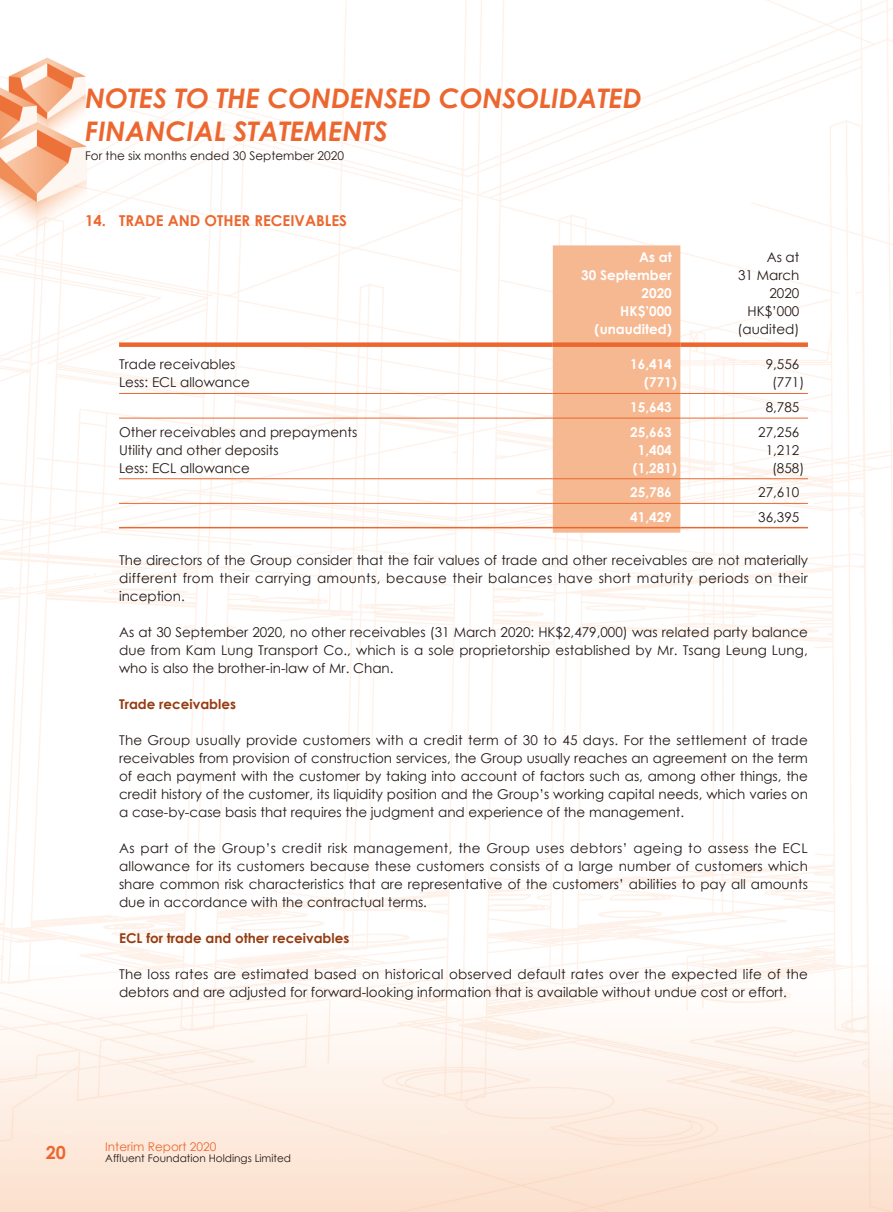
<style>
.page{position:relative;width:893px;height:1212px;background:#fff}
.page>*{position:absolute;margin:0;border:0;box-sizing:border-box;transform-origin:0 0}
.t1{font:italic 700 27px/32.4px "Century Gothic";color:#ec672f}
.t2{font:700 18px "Century Gothic";color:#ec672f}
.t3{font:700 15px "Century Gothic";color:#ec672f}
.t4{font:13.5px/18px "Century Gothic";color:#231916;text-align:justify}
.t5{font:700 13.5px/18px "Century Gothic";color:#fff;text-align:right}
.t6{font:700 13.5px "Century Gothic";color:#953d12}
.t7{font:12px "Century Gothic";color:#231916}
.t8{font:12px "Century Gothic";color:#ec672f}
.t9{font:10.5px "Century Gothic";color:#231916}
</style>
<div class="page">
<img style="left:0;top:0;width:893px;height:1212px">
<div style="left:553px;top:245px;width:127px;height:288px;background:#f6b891"></div>
<div style="left:119px;top:342px;width:434px;height:5px;background:#ec672f"></div>
<div style="left:553px;top:342px;width:127px;height:5px;background:#ec672f"></div>
<div style="left:680px;top:342px;width:128px;height:5px;background:#ec672f"></div>
<hr style="left:119px;top:393px;width:434px;height:1px;background:#ec672f">
<hr style="left:553px;top:393px;width:127px;height:1px;background:#ec672f">
<hr style="left:680px;top:393px;width:128px;height:1px;background:#ec672f">
<hr style="left:119px;top:418px;width:434px;height:1px;background:#ec672f">
<hr style="left:553px;top:418px;width:127px;height:1px;background:#ec672f">
<hr style="left:680px;top:418px;width:128px;height:1px;background:#ec672f">
<hr style="left:119px;top:478px;width:434px;height:1px;background:#ec672f">
<hr style="left:553px;top:478px;width:127px;height:1px;background:#ec672f">
<hr style="left:680px;top:478px;width:128px;height:1px;background:#ec672f">
<hr style="left:119px;top:503px;width:434px;height:1px;background:#ec672f">
<hr style="left:553px;top:503px;width:127px;height:1px;background:#ec672f">
<hr style="left:680px;top:503px;width:128px;height:1px;background:#ec672f">
<hr style="left:119px;top:527px;width:434px;height:1px;background:#ec672f">
<hr style="left:553px;top:527px;width:127px;height:1px;background:#ec672f">
<hr style="left:680px;top:527px;width:128px;height:1px;background:#ec672f">
<h1 class="t1" style="left:85px;top:81px;width:558px">NOTES TO THE CONDENSED CONSOLIDATED<br>FINANCIAL STATEMENTS</h1>
<p class="t7" style="left:85px;top:147px;width:260px">For the six months ended 30 September 2020</p>
<p class="t3" style="left:85px;top:209px;width:264px">14. TRADE AND OTHER RECEIVABLES</p>
<p class="t5" style="left:581px;top:247px;width:92px">As at<br>30 September<br>2020</p>
<p class="t4" style="left:738px;top:247px;width:63px;text-align:right">As at<br>31 March<br>2020</p>
<p class="t5" style="left:620px;top:301px;width:53px">HK$’000</p>
<p class="t4" style="left:747px;top:301px;width:53px">HK$’000</p>
<p class="t5" style="left:595px;top:319px;width:79px">(unaudited)</p>
<p class="t4" style="left:737px;top:319px;width:63px">(audited)</p>
<p class="t4" style="left:119px;top:355px;width:118px">Trade receivables</p>
<p class="t5" style="left:630px;top:355px;width:43px">16,414</p>
<p class="t4" style="left:766px;top:355px;width:35px">9,556</p>
<p class="t4" style="left:119px;top:373px;width:132px">Less: ECL allowance</p>
<p class="t5" style="left:644px;top:373px;width:34px">(771)</p>
<p class="t4" style="left:772px;top:373px;width:34px">(771)</p>
<p class="t5" style="left:630px;top:397px;width:43px">15,643</p>
<p class="t4" style="left:766px;top:398px;width:35px">8,785</p>
<p class="t4" style="left:119px;top:423px;width:240px">Other receivables and prepayments</p>
<p class="t5" style="left:630px;top:422px;width:43px">25,663</p>
<p class="t4" style="left:758px;top:423px;width:43px">27,256</p>
<p class="t4" style="left:119px;top:441px;width:161px">Utility and other deposits</p>
<p class="t5" style="left:638px;top:440px;width:36px">1,404</p>
<p class="t4" style="left:766px;top:441px;width:35px">1,212</p>
<p class="t4" style="left:119px;top:459px;width:132px">Less: ECL allowance</p>
<p class="t5" style="left:633px;top:458px;width:46px">(1,281)</p>
<p class="t4" style="left:772px;top:459px;width:34px">(858)</p>
<p class="t5" style="left:630px;top:483px;width:43px">25,786</p>
<p class="t4" style="left:758px;top:483px;width:43px">27,610</p>
<p class="t5" style="left:630px;top:507px;width:43px">41,429</p>
<p class="t4" style="left:758px;top:508px;width:43px">36,395</p>
<p class="t4" style="left:119px;top:551px;width:690px">The directors of the Group consider that the fair values of trade and other receivables are not materially different from their carrying amounts, because their balances have short maturity periods on their inception.</p>
<p class="t4" style="left:119px;top:623px;width:690px">As at 30 September 2020, no other receivables (31 March 2020: HK$2,479,000) was related party balance due from Kam Lung Transport Co., which is a sole proprietorship established by Mr. Tsang Leung Lung, who is also the brother-in-law of Mr. Chan.</p>
<p class="t6" style="left:119px;top:694px;width:118px">Trade receivables</p>
<p class="t4" style="left:119px;top:731px;width:690px">The Group usually provide customers with a credit term of 30 to 45 days. For the settlement of trade receivables from provision of construction services, the Group usually reaches an agreement on the term of each payment with the customer by taking into account of factors such as, among other things, the credit history of the customer, its liquidity position and the Group’s working capital needs, which varies on a case-by-case basis that requires the judgment and experience of the management.</p>
<p class="t4" style="left:119px;top:839px;width:691px">As part of the Group’s credit risk management, the Group uses debtors’ ageing to assess the ECL allowance for its customers because these customers consists of a large number of customers which share common risk characteristics that are representative of the customers’ abilities to pay all amounts due in accordance with the contractual terms.</p>
<p class="t6" style="left:119px;top:928px;width:232px">ECL for trade and other receivables</p>
<p class="t4" style="left:119px;top:965px;width:690px">The loss rates are estimated based on historical observed default rates over the expected life of the debtors and are adjusted for forward-looking information that is available without undue cost or effort.</p>
<h2 class="t2" style="left:46px;top:1138px;width:22px">20</h2>
<p class="t8" style="left:105px;top:1138px;width:113px">Interim Report 2020</p>
<p class="t9" style="left:105px;top:1151px;width:187px">Affluent Foundation Holdings Limited</p>
</div>
